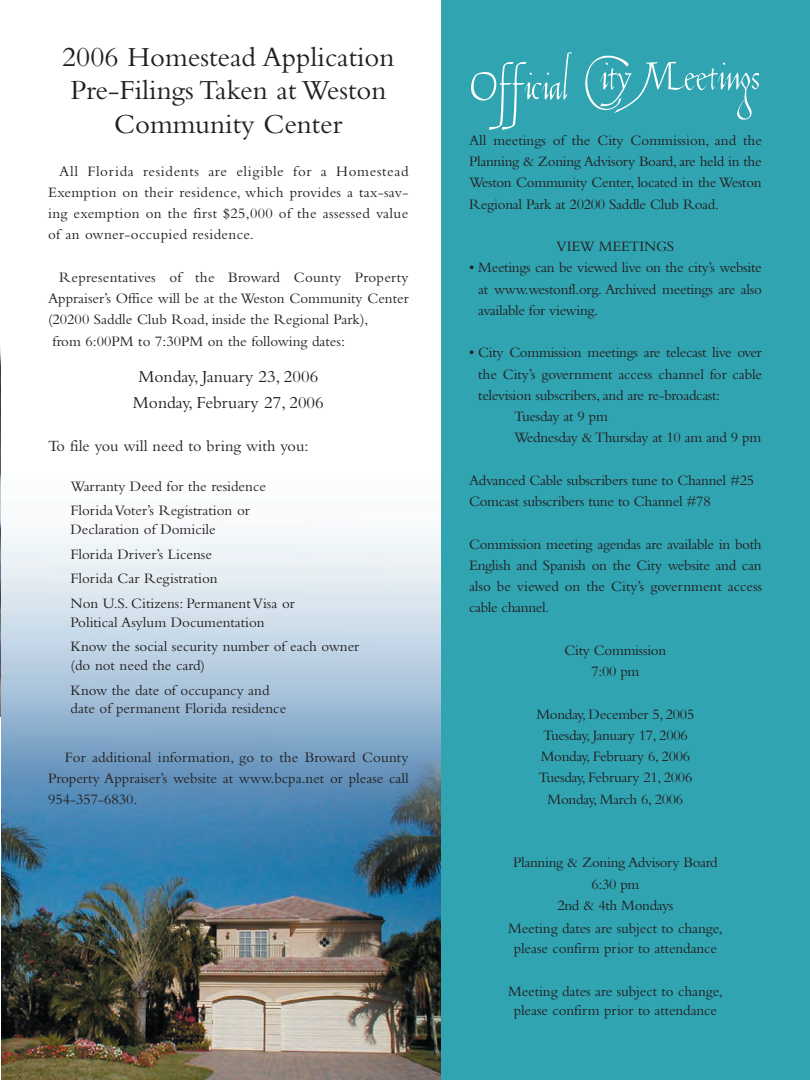
<style>
.page{position:relative;width:810px;height:1080px;background:#fff}
.page>*{position:absolute;margin:0;border:0;box-sizing:border-box;transform-origin:0 0}
.t1{font:65px "Tagliente";letter-spacing:-.005em;color:#fff}
.t2{font:28.75px/33.8px "Bembo";color:#231f20;text-align:center}
.t3{font:17.5px/26.2px "Bembo";color:#231f20;text-align:center}
.t4{font:16.25px "Bembo";color:#231f20}
.t5{font:15px/21.2px "Bembo";letter-spacing:-.005em;color:#231f20;text-align:justify}
.t6{font:15px "Bembo";letter-spacing:.02em;color:#231f20}
.s1{font-size:56.25px}
</style>
<div class="page">
<img style="left:1px;top:534px;width:440px;height:546px">
<img style="left:0;top:347px;width:1px;height:370px">
<div style="left:441px;top:0;width:369px;height:1080px;background:#31a4b2"></div>
<h2 class="t2" style="left:62px;top:43px;width:334px">2006 Homestead Application<br>Pre-Filings Taken at Weston<br>Community Center</h2>
<p class="t5" style="left:48px;top:162px;width:362px;text-indent:11px">All Florida residents are eligible for a Homestead Exemption on their residence, which provides a tax-sav&shy;ing exemption on the first $25,000 of the assessed value of an owner-occupied residence.</p>
<p class="t6" style="left:59px;top:272px;width:351px">Representatives of the Broward County Property</p>
<p class="t5" style="left:48px;top:289px;width:362px">Appraiser’s Office will be at the Weston Community Center</p>
<p class="t5" style="left:48px;top:311px;width:322px">(20200 Saddle Club Road, inside the Regional Park),</p>
<p class="t5" style="left:53px;top:332px;width:294px">from 6:00PM to 7:30PM on the following dates:</p>
<p class="t3" style="left:133px;top:365px;width:192px">Monday, January 23, 2006<br>Monday, February 27, 2006</p>
<p class="t4" style="left:48px;top:440px;width:262px">To file you will need to bring with you:</p>
<p class="t5" style="left:71px;top:475px;width:197px;line-height:24.6px">Warranty Deed for the residence<br>Florida Voter’s Registration or</p>
<p class="t5" style="left:71px;top:519px;width:226px;line-height:24.6px;text-align:left">Declaration of Domicile<br>Florida Driver’s License<br>Florida Car Registration<br>Non U.S. Citizens: Permanent Visa or</p>
<p class="t5" style="left:71px;top:611px;width:290px;line-height:24.6px">Political Asylum Documentation<br>Know the social security number of each owner</p>
<p class="t5" style="left:71px;top:654px;width:200px;line-height:24.6px">(do not need the card)<br>Know the date of occupancy and</p>
<p class="t5" style="left:71px;top:699px;width:217px">date of permanent Florida residence</p>
<p class="t5" style="left:48px;top:748px;width:362px;text-indent:17px">For additional information, go to the Broward County Property Appraiser’s website at www.bcpa.net or please call 954-357-6830.</p>
<p class="t5" style="left:401px;top:1034px;width:9px">9</p>
<h1 class="t1" style="left:470px;top:29px;width:292px">Official <span class="s1">C</span>ity Meetings</h1>
<p class="t5" style="left:469px;top:131px;width:294px">All meetings of the City Commission, and the Planning &amp; Zoning Advisory Board, are held in the Weston Community Center, located in the Weston Regional Park at 20200 Saddle Club Road.</p>
<p class="t5" style="left:557px;top:237px;width:119px">VIEW MEETINGS</p>
<p class="t5" style="left:478px;top:259px;width:285px;text-indent:-9px">• Meetings can be viewed live on the city’s website at www.westonfl.org. Archived meetings are also available for viewing.</p>
<p class="t5" style="left:469px;top:344px;width:294px">• City Commission meetings are telecast live over</p>
<p class="t5" style="left:478px;top:365px;width:285px">the City’s government access channel for cable</p>
<p class="t5" style="left:478px;top:386px;width:243px">television subscribers, and are re-broadcast:</p>
<p class="t5" style="left:514px;top:407px;width:95px">Tuesday at 9 pm</p>
<p class="t5" style="left:514px;top:429px;width:249px">Wednesday &amp; Thursday at 10 am and 9 pm</p>
<p class="t5" style="left:469px;top:471px;width:287px">Advanced Cable subscribers tune to Channel #25<br>Comcast subscribers tune to Channel #78</p>
<p class="t5" style="left:469px;top:535px;width:295px">Commission meeting agendas are available in both English and Spanish on the City website and can also be viewed on the City’s government access cable channel.</p>
<p class="t5" style="left:565px;top:641px;width:103px;text-align:center">City Commission<br>7:00 pm</p>
<p class="t5" style="left:536px;top:705px;width:159px;text-align:center">Monday, December 5, 2005<br>Tuesday, January 17, 2006<br>Monday, February 6, 2006<br>Tuesday, February 21, 2006<br>Monday, March 6, 2006</p>
<p class="t5" style="left:513px;top:854px;width:206px;text-align:center">Planning &amp; Zoning Advisory Board<br>6:30 pm<br>2nd &amp; 4th Mondays</p>
<p class="t5" style="left:508px;top:920px;width:216px;line-height:20px;text-align:center">Meeting dates are subject to change, please confirm prior to attendance</p>
<p class="t5" style="left:508px;top:984px;width:216px;line-height:18.8px;text-align:center">Meeting dates are subject to change, please confirm prior to attendance</p>
</div>
